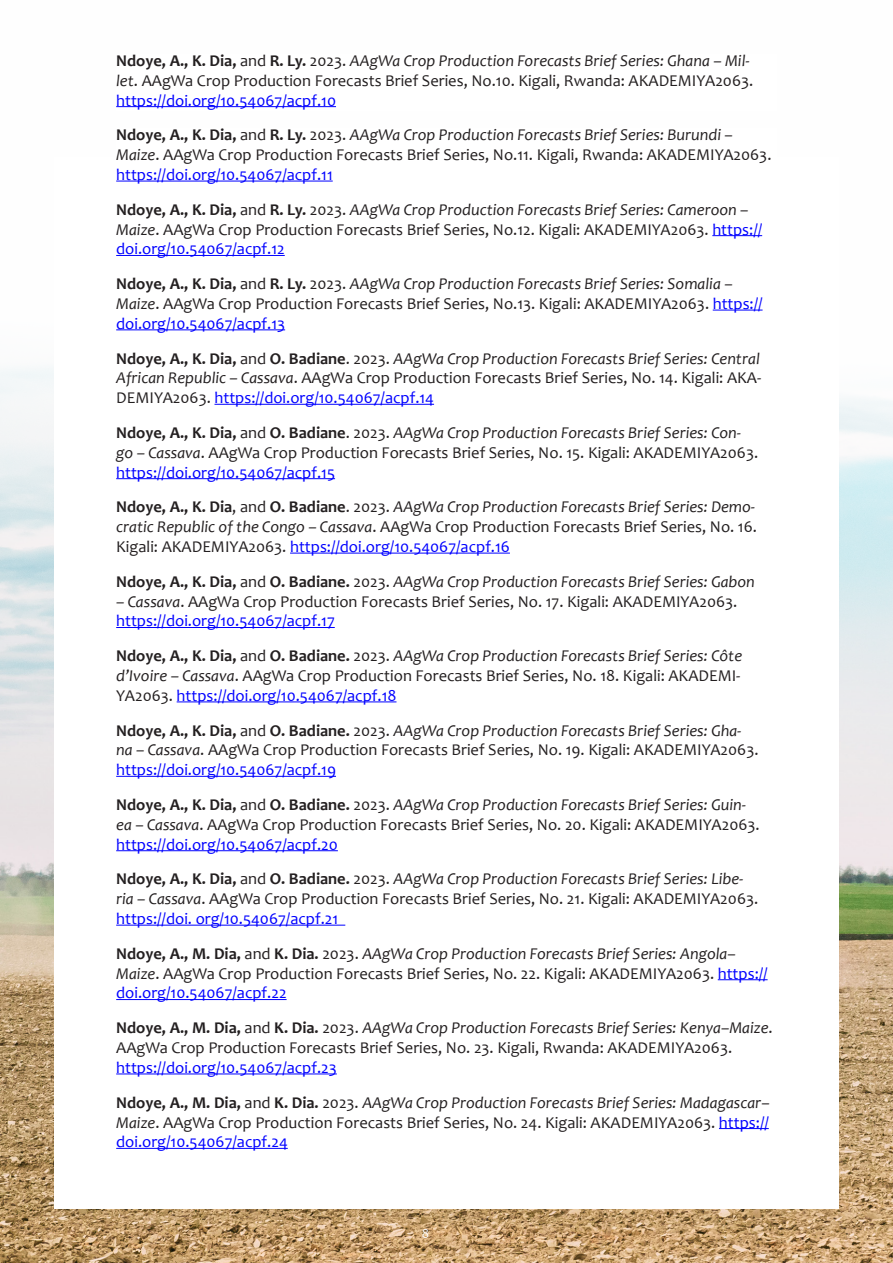
<style>
.page{position:relative;width:893px;height:1263px;background:#fff}
.page>*{position:absolute;margin:0;border:0;box-sizing:border-box;transform-origin:0 0}
.x_elementtoproof{font:16.5px/19.8px "Candara";color:#231f20}
.x_elementtoproof-2{font:italic 16.5px "Candara";color:#231f20}
.t1{font:13.5px "Candara";color:#fff}
.s1{font-weight:700}
.s2{font-style:italic}
.s3{color:#00f}
.s4{font-weight:700;font-style:normal}
.s5{font-style:normal}
</style>
<div class="page">
<img style="left:0;top:368px;width:893px;height:895px">
<div style="left:54px;top:157px;width:785px;height:1052px;background:#fff"></div>
<hr style="left:116px;top:106px;width:220px;height:1px;background:#00f">
<hr style="left:116px;top:181px;width:217px;height:1px;background:#00f">
<hr style="left:712px;top:235px;width:50px;height:1px;background:#00f">
<hr style="left:116px;top:255px;width:169px;height:1px;background:#00f">
<hr style="left:713px;top:310px;width:50px;height:1px;background:#00f">
<hr style="left:116px;top:330px;width:169px;height:1px;background:#00f">
<hr style="left:214px;top:404px;width:220px;height:1px;background:#00f">
<hr style="left:116px;top:478px;width:219px;height:1px;background:#00f">
<hr style="left:290px;top:553px;width:220px;height:1px;background:#00f">
<hr style="left:116px;top:627px;width:219px;height:1px;background:#00f">
<hr style="left:177px;top:702px;width:219px;height:1px;background:#00f">
<hr style="left:116px;top:776px;width:220px;height:1px;background:#00f">
<hr style="left:116px;top:850px;width:222px;height:1px;background:#00f">
<hr style="left:116px;top:925px;width:229px;height:1px;background:#00f">
<hr style="left:718px;top:979px;width:50px;height:1px;background:#00f">
<hr style="left:116px;top:999px;width:171px;height:1px;background:#00f">
<hr style="left:116px;top:1074px;width:221px;height:1px;background:#00f">
<hr style="left:719px;top:1128px;width:50px;height:1px;background:#00f">
<hr style="left:116px;top:1148px;width:172px;height:1px;background:#00f">
<p class="x_elementtoproof" style="left:116px;top:51px;width:639px"><span class="s1">Ndoye, A., K. Dia,</span> and <span class="s1">R. Ly.</span> 2023. <span class="s2">AAgWa Crop Production Forecasts Brief Series: Ghana – Mil&shy;let</span>. AAgWa Crop Production Forecasts Brief Series, No.10. Kigali, Rwanda: AKADEMIYA2063. <span class="s3">https://doi.org/10.54067/acpf.10</span></p>
<p class="x_elementtoproof" style="left:116px;top:125px;width:657px"><span class="s1">Ndoye, A., K. Dia,</span> and <span class="s1">R. Ly.</span> 2023. <span class="s2">AAgWa Crop Production Forecasts Brief Series: Burundi –<br>Maize</span>. AAgWa Crop Production Forecasts Brief Series, No.11. Kigali, Rwanda: AKADEMIYA2063. <span class="s3">https://doi.org/10.54067/acpf.11</span></p>
<p class="x_elementtoproof" style="left:116px;top:199px;width:647px"><span class="s1">Ndoye, A., K. Dia,</span> and <span class="s1">R. Ly.</span> 2023. <span class="s2">AAgWa Crop Production Forecasts Brief Series: Cameroon –<br>Maize</span>. AAgWa Crop Production Forecasts Brief Series, No.12. Kigali: AKADEMIYA2063. <span class="s3">https:// doi.org/10.54067/acpf.12</span></p>
<p class="x_elementtoproof" style="left:116px;top:274px;width:648px"><span class="s1">Ndoye, A., K. Dia,</span> and <span class="s1">R. Ly.</span> 2023. <span class="s2">AAgWa Crop Production Forecasts Brief Series: Somalia –<br>Maize</span>. AAgWa Crop Production Forecasts Brief Series, No.13. Kigali: AKADEMIYA2063. <span class="s3">https:// doi.org/10.54067/acpf.13</span></p>
<p class="x_elementtoproof" style="left:116px;top:348px;width:646px;text-align:justify"><span class="s1">Ndoye, A., K. Dia,</span> and <span class="s1">O. Badiane</span>. 2023. <span class="s2">AAgWa Crop Production Forecasts Brief Series: Central African Republic – Cassava</span>. AAgWa Crop Production Forecasts Brief Series, No. 14. Kigali: AKA-DEMIYA2063. <span class="s3">https://doi.org/10.54067/acpf.14</span></p>
<p class="x_elementtoproof" style="left:116px;top:423px;width:644px"><span class="s1">Ndoye, A., K. Dia,</span> and <span class="s1">O. Badiane</span>. 2023. <span class="s2">AAgWa Crop Production Forecasts Brief Series: Con&shy;go – Cassava</span>. AAgWa Crop Production Forecasts Brief Series, No. 15. Kigali: AKADEMIYA2063. <span class="s3">https://doi.org/10.54067/acpf.15</span></p>
<p class="x_elementtoproof" style="left:116px;top:497px;width:642px;text-align:justify"><span class="s1">Ndoye, A., K. Dia</span>, and <span class="s1">O. Badiane</span>. 2023. <span class="s2">AAgWa Crop Production Forecasts Brief Series: Demo&shy;cratic Republic of the Congo – Cassava</span>. AAgWa Crop Production Forecasts Brief Series, No. 16.<br>Kigali: AKADEMIYA2063. <span class="s3">https://doi.org/10.54067/acpf.16</span></p>
<p class="x_elementtoproof-2" style="left:116px;top:571px;width:640px"><span class="s4">Ndoye, A., K. Dia,</span> <span class="s5">and</span> <span class="s4">O. Badiane.</span> <span class="s5">2023.</span> AAgWa Crop Production Forecasts Brief Series: Gabon</p>
<p class="x_elementtoproof" style="left:116px;top:591px;width:623px"><span class="s2">– Cassava</span>. AAgWa Crop Production Forecasts Brief Series, No. 17. Kigali: AKADEMIYA2063. <span class="s3">https://doi.org/10.54067/acpf.17</span></p>
<p class="x_elementtoproof" style="left:116px;top:646px;width:627px;text-align:justify"><span class="s1">Ndoye, A., K. Dia,</span> and <span class="s1">O. Badiane.</span> 2023. <span class="s2">AAgWa Crop Production Forecasts Brief Series: Côte d’Ivoire – Cassava</span>. AAgWa Crop Production Forecasts Brief Series, No. 18. Kigali: AKADEMI-YA2063. <span class="s3">https://doi.org/10.54067/acpf.18</span></p>
<p class="x_elementtoproof" style="left:116px;top:720px;width:644px"><span class="s1">Ndoye, A., K. Dia,</span> and <span class="s1">O. Badiane.</span> 2023. <span class="s2">AAgWa Crop Production Forecasts Brief Series: Gha&shy;na – Cassava</span>. AAgWa Crop Production Forecasts Brief Series, No. 19. Kigali: AKADEMIYA2063. <span class="s3">https://doi.org/10.54067/acpf.19</span></p>
<p class="x_elementtoproof" style="left:116px;top:795px;width:645px"><span class="s1">Ndoye, A., K. Dia,</span> and <span class="s1">O. Badiane.</span> 2023. <span class="s2">AAgWa Crop Production Forecasts Brief Series: Guin&shy;ea – Cassava</span>. AAgWa Crop Production Forecasts Brief Series, No. 20. Kigali: AKADEMIYA2063. <span class="s3">https://doi.org/10.54067/acpf.20</span></p>
<p class="x_elementtoproof" style="left:116px;top:869px;width:644px"><span class="s1">Ndoye, A., K. Dia,</span> and <span class="s1">O. Badiane.</span> 2023. <span class="s2">AAgWa Crop Production Forecasts Brief Series: Libe&shy;ria – Cassava</span>. AAgWa Crop Production Forecasts Brief Series, No. 21. Kigali: AKADEMIYA2063. <span class="s3">https://doi. org/10.54067/acpf.21</span></p>
<p class="x_elementtoproof" style="left:116px;top:943px;width:653px"><span class="s1">Ndoye, A., M. Dia,</span> and <span class="s1">K. Dia.</span> 2023. <span class="s2">AAgWa Crop Production Forecasts Brief Series: Angola–<br>Maize</span>. AAgWa Crop Production Forecasts Brief Series, No. 22. Kigali: AKADEMIYA2063. <span class="s3">https:// doi.org/10.54067/acpf.22</span></p>
<p class="x_elementtoproof" style="left:116px;top:1018px;width:658px"><span class="s1">Ndoye, A., M. Dia,</span> and <span class="s1">K. Dia.</span> 2023. <span class="s2">AAgWa Crop Production Forecasts Brief Series: Kenya–Maize</span>.<br>AAgWa Crop Production Forecasts Brief Series, No. 23. Kigali, Rwanda: AKADEMIYA2063. <span class="s3">https://doi.org/10.54067/acpf.23</span></p>
<p class="x_elementtoproof" style="left:116px;top:1092px;width:655px;text-align:justify"><span class="s1">Ndoye, A., M. Dia,</span> and <span class="s1">K. Dia.</span> 2023. <span class="s2">AAgWa Crop Production Forecasts Brief Series: Madagascar– Maize</span>. AAgWa Crop Production Forecasts Brief Series, No. 24. Kigali: AKADEMIYA2063. <span class="s3">https:// doi.org/10.54067/acpf.24</span></p>
<p class="t1" style="left:422px;top:1225px;width:9px">8</p>
</div>
